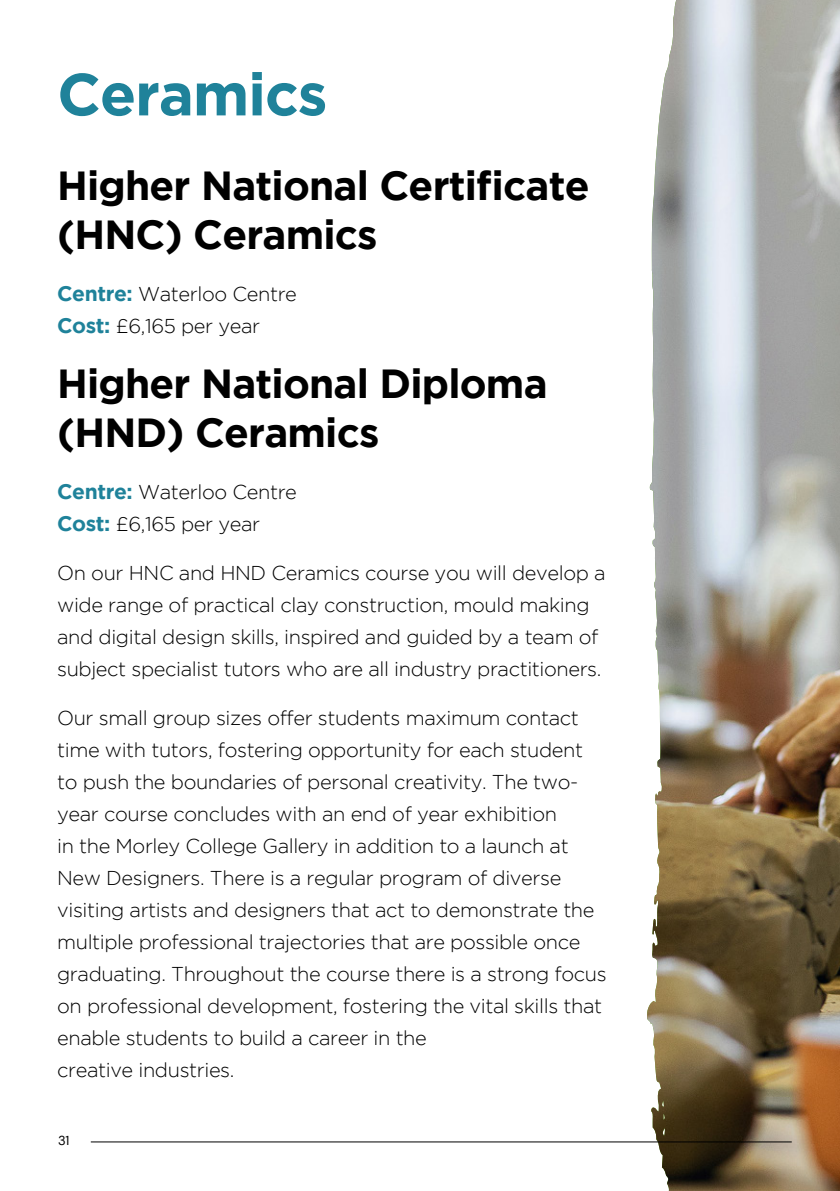
<style>
.page{position:relative;width:840px;height:1191px;background:#fff}
.page>*{position:absolute;margin:0;border:0;box-sizing:border-box;transform-origin:0 0}
.t1{font:700 59.4px "Gotham";letter-spacing:-.02em;color:#1f829a}
.t2{font:700 40.4px/48.6px "Gotham";letter-spacing:-.02em;color:#000}
.t3{font:300 20px/32px "Gotham";letter-spacing:-.02em;color:#000}
.t4{font:13px "DM Sans";color:#000}
.s1{font-weight:700;font-size:21px;color:#1f829a}
</style>
<div class="page">
<img style="left:646px;top:0;width:193px;height:1191px">
<img style="left:648px;top:0;width:27px;height:946px">
<hr style="left:91px;top:1141px;width:700px;height:1px;background:#000">
<h1 class="t1" style="left:57px;top:60px;width:272px">Ceramics</h1>
<h2 class="t2" style="left:57px;top:160px;width:533px">Higher National Certificate (HNC) Ceramics</h2>
<p class="t3" style="left:57px;top:277px;width:241px"><span class="s1">Centre:</span> Waterloo Centre<br><span class="s1">Cost:</span> £6,165 per year</p>
<h2 class="t2" style="left:57px;top:358px;width:491px">Higher National Diploma (HND) Ceramics</h2>
<p class="t3" style="left:57px;top:475px;width:241px"><span class="s1">Centre:</span> Waterloo Centre<br><span class="s1">Cost:</span> £6,165 per year</p>
<p class="t3" style="left:57px;top:556px;width:549px">On our HNC and HND Ceramics course you will develop a wide range of practical clay construction, mould making and digital design skills, inspired and guided by a team of subject specialist tutors who are all industry practitioners.</p>
<p class="t3" style="left:57px;top:701px;width:550px">Our small group sizes offer students maximum contact time with tutors, fostering opportunity for each student to push the boundaries of personal creativity. The two&shy;year course concludes with an end of year exhibition<br>in the Morley College Gallery in addition to a launch at New Designers. There is a regular program of diverse visiting artists and designers that act to demonstrate the multiple professional trajectories that are possible once graduating. Throughout the course there is a strong focus on professional development, fostering the vital skills that enable students to build a career in the<br>creative industries.</p>
<p class="t4" style="left:58px;top:1132px;width:13px">31</p>
</div>
